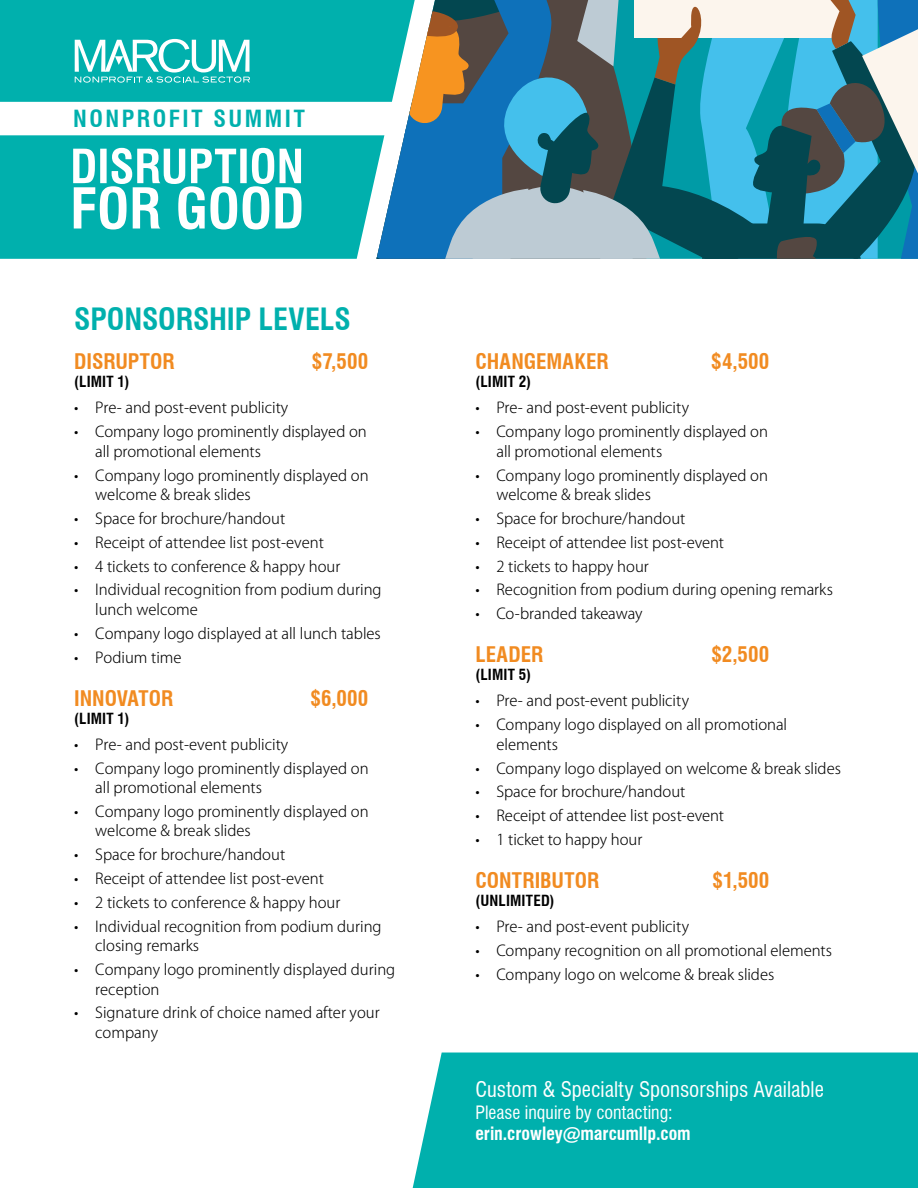
<style>
.page{position:relative;width:918px;height:1188px;background:#fff}
.page>*{position:absolute;margin:0;border:0;box-sizing:border-box;transform-origin:0 0}
.t1{font:700 condensed 30px "Swiss 721 BT";letter-spacing:-.005em;color:#00b0ad}
.t2{font:700 condensed 23.1px "Swiss 721 BT";letter-spacing:.11em;color:#00b0ad}
.t3{font:700 condensed 21px "Swiss 721 BT";color:#f18b21}
.t4{font:condensed 21px "Swiss 721 BT";color:#fff}
.t5{font:condensed 18px "Swiss 721 BT";color:#fff}
.t6{font:700 condensed 18px "Swiss 721 BT";letter-spacing:-.005em;color:#fff}
.t7{font:300 15px/19.5px "Koz Go Pr 6 N";color:#000}
.t8{font:700 condensed 15px "Swiss 721 BT";letter-spacing:.005em;color:#000}
</style>
<div class="page">
<div style="left:413px;top:1053px;width:505px;height:135px;background:#00b0ad"></div>
<svg style="left:0;top:0;width:918px;height:259px;background:#44a0aa"></svg>
<div style="left:73px;top:107px;width:280px;height:23px;background:#fff"></div>
<h2 class="t2" style="left:73px;top:105px;width:233px">NONPROFIT SUMMIT</h2>
<h1 class="t1" style="left:74px;top:301px;width:278px">SPONSORSHIP LEVELS</h1>
<h3 class="t3" style="left:74px;top:349px;width:102px">DISRUPTOR</h3>
<h3 class="t3" style="left:312px;top:349px;width:58px">$7,500</h3>
<p class="t8" style="left:74px;top:373px;width:57px">(LIMIT 1)</p>
<p class="t7" style="left:74px;top:399px;width:216px">• Pre- and post-event publicity</p>
<p class="t7" style="left:95px;top:422px;width:273px;text-indent:-21px">• Company logo prominently displayed on all promotional elements</p>
<p class="t7" style="left:95px;top:466px;width:275px;text-indent:-21px">• Company logo prominently displayed on welcome &amp; break slides</p>
<p class="t7" style="left:74px;top:509px;width:212px">• Space for brochure/handout</p>
<p class="t7" style="left:74px;top:533px;width:251px">• Receipt of attendee list post-event</p>
<p class="t7" style="left:74px;top:557px;width:268px">• 4 tickets to conference &amp; happy hour</p>
<p class="t7" style="left:95px;top:580px;width:288px;text-indent:-21px">• Individual recognition from podium during lunch welcome</p>
<p class="t7" style="left:74px;top:624px;width:308px">• Company logo displayed at all lunch tables</p>
<p class="t7" style="left:74px;top:648px;width:109px">• Podium time</p>
<h3 class="t3" style="left:74px;top:685px;width:100px">INNOVATOR</h3>
<h3 class="t3" style="left:310px;top:685px;width:59px">$6,000</h3>
<p class="t8" style="left:74px;top:709px;width:57px">(LIMIT 1)</p>
<p class="t7" style="left:74px;top:735px;width:216px">• Pre- and post-event publicity</p>
<p class="t7" style="left:95px;top:759px;width:275px;text-indent:-21px">• Company logo prominently displayed on all promotional elements</p>
<p class="t7" style="left:95px;top:802px;width:275px;text-indent:-21px">• Company logo prominently displayed on welcome &amp; break slides</p>
<p class="t7" style="left:74px;top:845px;width:212px">• Space for brochure/handout</p>
<p class="t7" style="left:74px;top:869px;width:251px">• Receipt of attendee list post-event</p>
<p class="t7" style="left:74px;top:893px;width:268px">• 2 tickets to conference &amp; happy hour</p>
<p class="t7" style="left:95px;top:917px;width:288px;text-indent:-21px">• Individual recognition from podium during closing remarks</p>
<p class="t7" style="left:95px;top:960px;width:302px;text-indent:-21px">• Company logo prominently displayed during reception</p>
<p class="t7" style="left:95px;top:1003px;width:286px;text-indent:-21px">• Signature drink of choice named after your company</p>
<h3 class="t3" style="left:475px;top:349px;width:135px">CHANGEMAKER</h3>
<h3 class="t3" style="left:711px;top:349px;width:60px">$4,500</h3>
<p class="t8" style="left:475px;top:373px;width:57px">(LIMIT 2)</p>
<p class="t7" style="left:475px;top:399px;width:215px">• Pre- and post-event publicity</p>
<p class="t7" style="left:496px;top:422px;width:273px;text-indent:-21px">• Company logo prominently displayed on all promotional elements</p>
<p class="t7" style="left:496px;top:466px;width:273px;text-indent:-21px">• Company logo prominently displayed on welcome &amp; break slides</p>
<p class="t7" style="left:475px;top:509px;width:212px">• Space for brochure/handout</p>
<p class="t7" style="left:475px;top:533px;width:250px">• Receipt of attendee list post-event</p>
<p class="t7" style="left:475px;top:557px;width:175px">• 2 tickets to happy hour</p>
<p class="t7" style="left:475px;top:580px;width:359px">• Recognition from podium during opening remarks</p>
<p class="t7" style="left:475px;top:604px;width:169px">• Co-branded takeaway</p>
<h3 class="t3" style="left:475px;top:642px;width:69px">LEADER</h3>
<h3 class="t3" style="left:711px;top:642px;width:59px">$2,500</h3>
<p class="t8" style="left:475px;top:666px;width:57px">(LIMIT 5)</p>
<p class="t7" style="left:475px;top:692px;width:215px">• Pre- and post-event publicity</p>
<p class="t7" style="left:496px;top:715px;width:292px;text-indent:-21px">• Company logo displayed on all promotional elements</p>
<p class="t7" style="left:475px;top:759px;width:367px">• Company logo displayed on welcome &amp; break slides</p>
<p class="t7" style="left:475px;top:782px;width:212px">• Space for brochure/handout</p>
<p class="t7" style="left:475px;top:806px;width:250px">• Receipt of attendee list post-event</p>
<p class="t7" style="left:475px;top:830px;width:168px">• 1 ticket to happy hour</p>
<h3 class="t3" style="left:475px;top:868px;width:125px">CONTRIBUTOR</h3>
<h3 class="t3" style="left:713px;top:868px;width:58px">$1,500</h3>
<p class="t8" style="left:475px;top:892px;width:81px">(UNLIMITED)</p>
<p class="t7" style="left:475px;top:917px;width:215px">• Pre- and post-event publicity</p>
<p class="t7" style="left:475px;top:941px;width:358px">• Company recognition on all promotional elements</p>
<p class="t7" style="left:475px;top:965px;width:300px">• Company logo on welcome &amp; break slides</p>
<h3 class="t4" style="left:475px;top:1077px;width:350px">Custom &amp; Specialty Sponsorships Available</h3>
<p class="t5" style="left:475px;top:1101px;width:199px">Please inquire by contacting:</p>
<p class="t6" style="left:475px;top:1123px;width:217px">erin.crowley@marcumllp.com</p>
</div>
